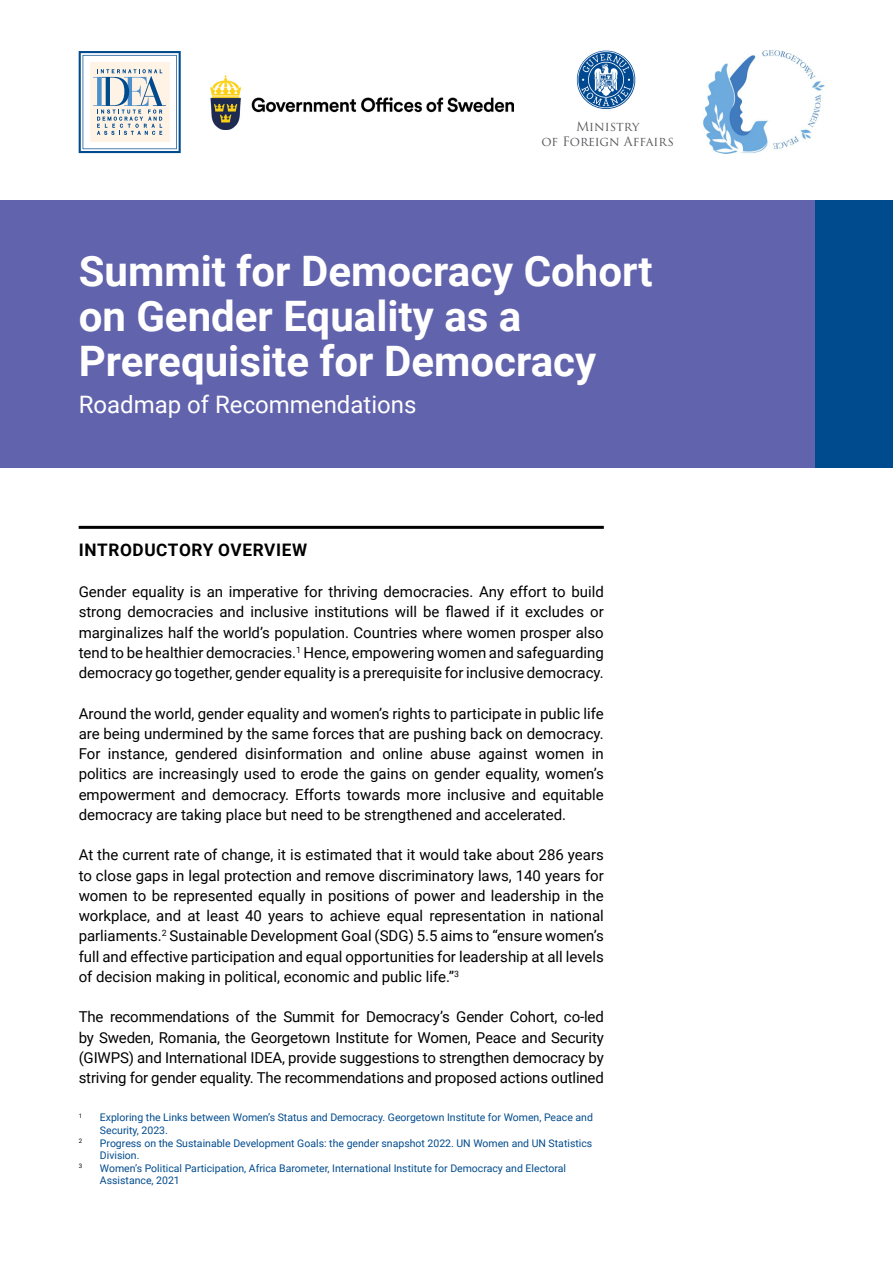
<style>
.page{position:relative;width:893px;height:1263px;background:#fff}
.page>*{position:absolute;margin:0;border:0;box-sizing:border-box;transform-origin:0 0}
.t1{font:700 42px/45px "Roboto";color:#fff}
.t2{font:24px "Roboto";color:#fff}
.t3{font:700 17.25px "Roboto";letter-spacing:.035em;color:#000}
.t4{font:15px/20.2px "Roboto";color:#000;text-align:justify}
.t5{font:12.6px/15.1px "Trajan Pro 3";color:#58595b;text-align:center}
.t6{font:10.5px/12.6px "Roboto";color:#004b8d}
.t7{font:6.15px "Roboto";color:#000}
</style>
<div class="page">
<div style="left:814px;top:200px;width:79px;height:268px;background:#004b8d"></div>
<div style="left:0;top:200px;width:814px;height:268px;background:#6263ad"></div>
<hr style="left:79px;top:526px;width:525px;height:3px;background:#000">
<svg style="left:79px;top:51px;width:102px;height:102px"></svg>
<img style="left:703px;top:50px;width:122px;height:104px">
<svg style="left:576px;top:50px;width:60px;height:59px"></svg>
<img style="left:210px;top:75px;width:303px;height:54px">
<p class="t5" style="left:541px;top:120px;width:134px">Ministry<br>of Foreign Affairs</p>
<h1 class="t1" style="left:79px;top:247px;width:576px">Summit for Democracy Cohort on Gender Equality as a<br>Prerequisite for Democracy</h1>
<h2 class="t2" style="left:79px;top:388px;width:339px">Roadmap of Recommendations</h2>
<p class="t3" style="left:79px;top:538px;width:230px">INTRODUCTORY OVERVIEW</p>
<p class="t4" style="left:79px;top:581px;width:527px">Gender equality is an imperative for thriving democracies. Any effort to build strong democracies and inclusive institutions will be flawed if it excludes or marginalizes half the world’s population. Countries where women prosper also tend to be healthier democracies.<sup>1</sup> Hence, empowering women and safeguarding democracy go together, gender equality is a prerequisite for inclusive democracy.</p>
<p class="t4" style="left:79px;top:702px;width:527px">Around the world, gender equality and women’s rights to participate in public life are being undermined by the same forces that are pushing back on democracy.<br>For instance, gendered disinformation and online abuse against women in politics are increasingly used to erode the gains on gender equality, women’s empowerment and democracy. Efforts towards more inclusive and equitable democracy are taking place but need to be strengthened and accelerated.</p>
<p class="t4" style="left:79px;top:844px;width:527px">At the current rate of change, it is estimated that it would take about 286 years to close gaps in legal protection and remove discriminatory laws, 140 years for women to be represented equally in positions of power and leadership in the workplace, and at least 40 years to achieve equal representation in national parliaments.<sup>2</sup> Sustainable Development Goal (SDG) 5.5 aims to “ensure women’s full and effective participation and equal opportunities for leadership at all levels of decision making in political, economic and public life.”<sup>3</sup></p>
<p class="t4" style="left:79px;top:1006px;width:527px">The recommendations of the Summit for Democracy’s Gender Cohort, co-led by Sweden, Romania, the Georgetown Institute for Women, Peace and Security (GIWPS) and International IDEA, provide suggestions to strengthen democracy by striving for gender equality. The recommendations and proposed actions outlined</p>
<p class="t7" style="left:79px;top:1111px;width:5px">1</p>
<p class="t6" style="left:100px;top:1111px;width:495px">Exploring the Links between Women’s Status and Democracy. Georgetown Institute for Women, Peace and<br>Security, 2023.</p>
<p class="t7" style="left:79px;top:1136px;width:5px">2</p>
<p class="t6" style="left:100px;top:1136px;width:494px">Progress on the Sustainable Development Goals: the gender snapshot 2022. UN Women and UN Statistics<br>Division.</p>
<p class="t7" style="left:79px;top:1162px;width:5px">3</p>
<p class="t6" style="left:100px;top:1161px;width:468px">Women’s Political Participation, Africa Barometer, International Institute for Democracy and Electoral<br>Assistance, 2021</p>
</div>
